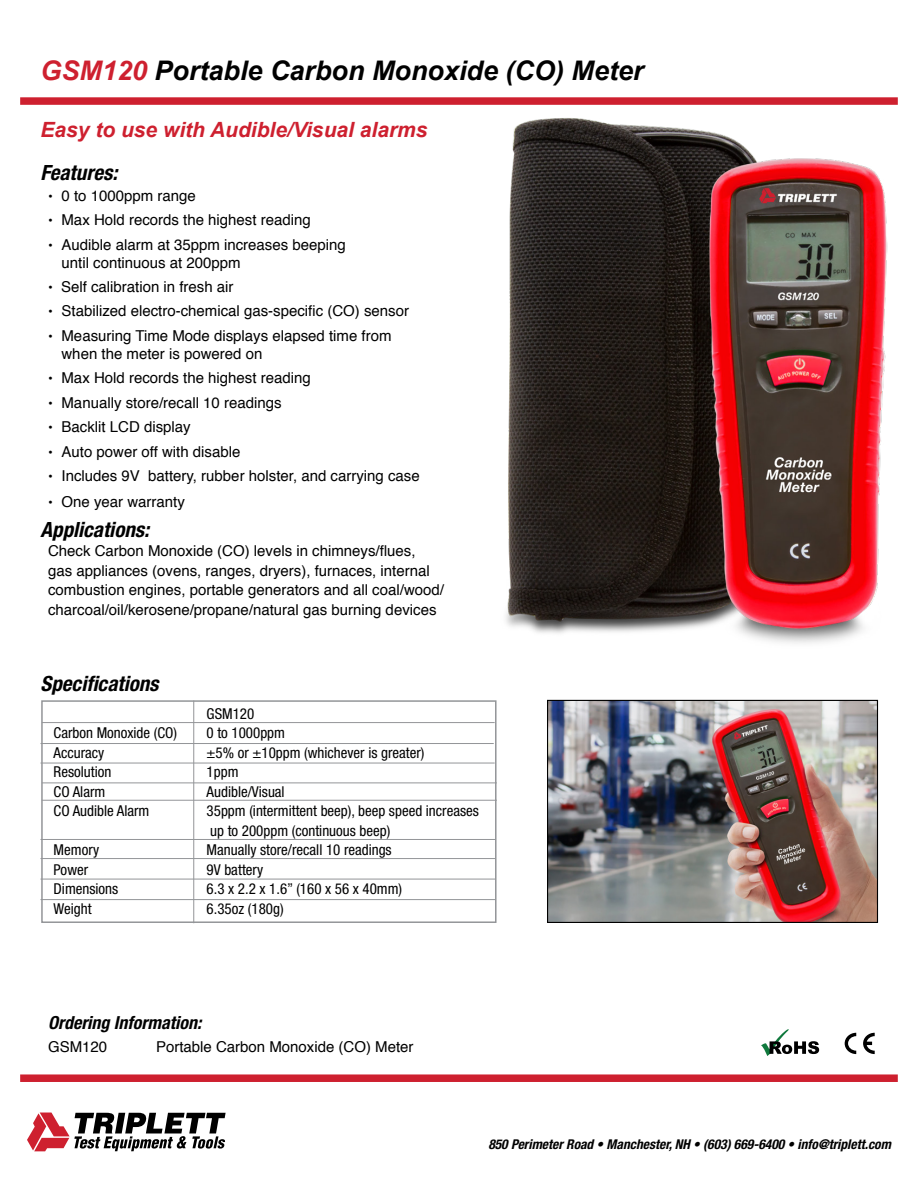
<style>
.page{position:relative;width:918px;height:1188px;background:#fff}
.page>*{position:absolute;margin:0;border:0;box-sizing:border-box;transform-origin:0 0}
.t1{font:italic 700 27px "Arial";color:#000}
.t2{font:italic 700 condensed 21px "Helvetica Neue LT Std";color:#000}
.t3{font:italic 700 21px "Arial";color:#ce202f}
.t4{font:italic 700 condensed 18px "Helvetica Neue LT Std";color:#000}
.t5{font:15px/19.5px "Helvetica";color:#000}
.t6{font:condensed 15px/19.5px "Helvetica Neue LT Std";color:#000}
.t7{font:italic 700 condensed 13.5px "Helvetica Neue LT Std";color:#000}
.s1{color:#ce202f}
.s2{font-size:13.5px}
</style>
<div class="page">
<img style="left:506px;top:118px;width:382px;height:526px">
<div style="left:41px;top:700px;width:456px;height:223px;border:2px solid #939598"></div>
<div style="left:20px;top:97px;width:878px;height:8px;background:#ce202f"></div>
<svg style="left:27px;top:1113px;width:199px;height:38px"></svg>
<div style="left:20px;top:1074px;width:878px;height:8px;background:#ce202f"></div>
<hr style="left:42px;top:722px;width:453px;height:1px;background:#939598">
<hr style="left:40px;top:743px;width:454px;height:1px;background:#939598">
<hr style="left:42px;top:783px;width:455px;height:1px;background:#939598">
<hr style="left:42px;top:800px;width:455px;height:1px;background:#939598">
<hr style="left:40px;top:763px;width:455px;height:1px;background:#939598">
<hr style="left:40px;top:839px;width:456px;height:1px;background:#939598">
<hr style="left:40px;top:858px;width:456px;height:1px;background:#939598">
<hr style="left:40px;top:879px;width:456px;height:1px;background:#939598">
<hr style="left:40px;top:899px;width:456px;height:1px;background:#939598">
<hr style="left:193px;top:701px;width:1px;height:222px;background:#939598">
<svg style="left:761px;top:1029px;width:58px;height:27px"></svg>
<svg style="left:845px;top:1033px;width:11px;height:21px"></svg>
<svg style="left:863px;top:1033px;width:12px;height:21px"></svg>
<img style="left:549px;top:702px;width:327px;height:219px">
<div style="left:547px;top:700px;width:331px;height:223px;border:1px solid #000"></div>
<h1 class="t1" style="left:40px;top:52px;width:605px"><span class="s1">GSM120</span> Portable Carbon Monoxide (CO) Meter</h1>
<h2 class="t3" style="left:40px;top:116px;width:389px">Easy to use with Audible/Visual alarms</h2>
<h2 class="t2" style="left:40px;top:160px;width:78px">Features:</h2>
<p class="t5" style="left:48px;top:186px;width:149px"><span class="s2">•</span> 0 to 1000ppm range</p>
<p class="t5" style="left:48px;top:210px;width:264px"><span class="s2">•</span> Max Hold records the highest reading</p>
<p class="t5" style="left:62px;top:236px;width:286px;line-height:18px;text-indent:-14px"><span class="s2">•</span> Audible alarm at 35ppm increases beeping until continuous at 200ppm</p>
<p class="t5" style="left:48px;top:277px;width:187px"><span class="s2">•</span> Self calibration in fresh air</p>
<p class="t5" style="left:48px;top:302px;width:363px"><span class="s2">•</span> Stabilized electro-chemical gas-specific (CO) sensor</p>
<p class="t5" style="left:62px;top:327px;width:332px;line-height:18px;text-indent:-14px"><span class="s2">•</span> Measuring Time Mode displays elapsed time from when the meter is powered on</p>
<p class="t5" style="left:48px;top:369px;width:264px"><span class="s2">•</span> Max Hold records the highest reading</p>
<p class="t5" style="left:48px;top:393px;width:235px"><span class="s2">•</span> Manually store/recall 10 readings</p>
<p class="t5" style="left:48px;top:418px;width:144px"><span class="s2">•</span> Backlit LCD display</p>
<p class="t5" style="left:48px;top:442px;width:194px"><span class="s2">•</span> Auto power off with disable</p>
<p class="t5" style="left:48px;top:467px;width:373px"><span class="s2">•</span> Includes 9V battery, rubber holster, and carrying case</p>
<p class="t5" style="left:48px;top:493px;width:138px"><span class="s2">•</span> One year warranty</p>
<p class="t5" style="left:48px;top:541px;width:398px">Check Carbon Monoxide (CO) levels in chimneys/flues,<br>gas appliances (ovens, ranges, dryers), furnaces, internal combustion engines, portable generators and all coal/wood/ charcoal/oil/kerosene/propane/natural gas burning devices</p>
<h2 class="t2" style="left:40px;top:517px;width:110px">Applications:</h2>
<h2 class="t2" style="left:40px;top:671px;width:120px">Specifications</h2>
<p class="t6" style="left:207px;top:703px;width:49px">GSM120</p>
<p class="t6" style="left:54px;top:723px;width:125px">Carbon Monoxide (CO)</p>
<p class="t6" style="left:207px;top:723px;width:80px">0 to 1000ppm</p>
<p class="t6" style="left:54px;top:742px;width:52px">Accuracy</p>
<p class="t6" style="left:207px;top:742px;width:219px">±5% or ±10ppm (whichever is greater)</p>
<p class="t6" style="left:54px;top:762px;width:59px">Resolution</p>
<p class="t6" style="left:207px;top:762px;width:33px">1ppm</p>
<p class="t6" style="left:54px;top:781px;width:53px">CO Alarm</p>
<p class="t6" style="left:207px;top:781px;width:80px">Audible/Visual</p>
<p class="t6" style="left:54px;top:801px;width:97px">CO Audible Alarm</p>
<p class="t6" style="left:207px;top:801px;width:274px">35ppm (intermittent beep), beep speed increases up to 200ppm (continuous beep)</p>
<p class="t6" style="left:54px;top:840px;width:47px">Memory</p>
<p class="t6" style="left:207px;top:840px;width:187px">Manually store/recall 10 readings</p>
<p class="t6" style="left:54px;top:859px;width:36px">Power</p>
<p class="t6" style="left:207px;top:859px;width:58px">9V battery</p>
<p class="t6" style="left:54px;top:879px;width:66px">Dimensions</p>
<p class="t6" style="left:207px;top:879px;width:197px">6.3 x 2.2 x 1.6” (160 x 56 x 40mm)</p>
<p class="t6" style="left:54px;top:898px;width:40px">Weight</p>
<p class="t6" style="left:207px;top:898px;width:79px">6.35oz (180g)</p>
<p class="t4" style="left:48px;top:1012px;width:155px">Ordering Information:</p>
<p class="t5" style="left:48px;top:1037px;width:61px">GSM120</p>
<p class="t5" style="left:156px;top:1037px;width:259px">Portable Carbon Monoxide (CO) Meter</p>
<p class="t7" style="left:488px;top:1136px;width:404px">850 Perimeter Road • Manchester, NH • (603) 669-6400 • info@triplett.com</p>
</div>
